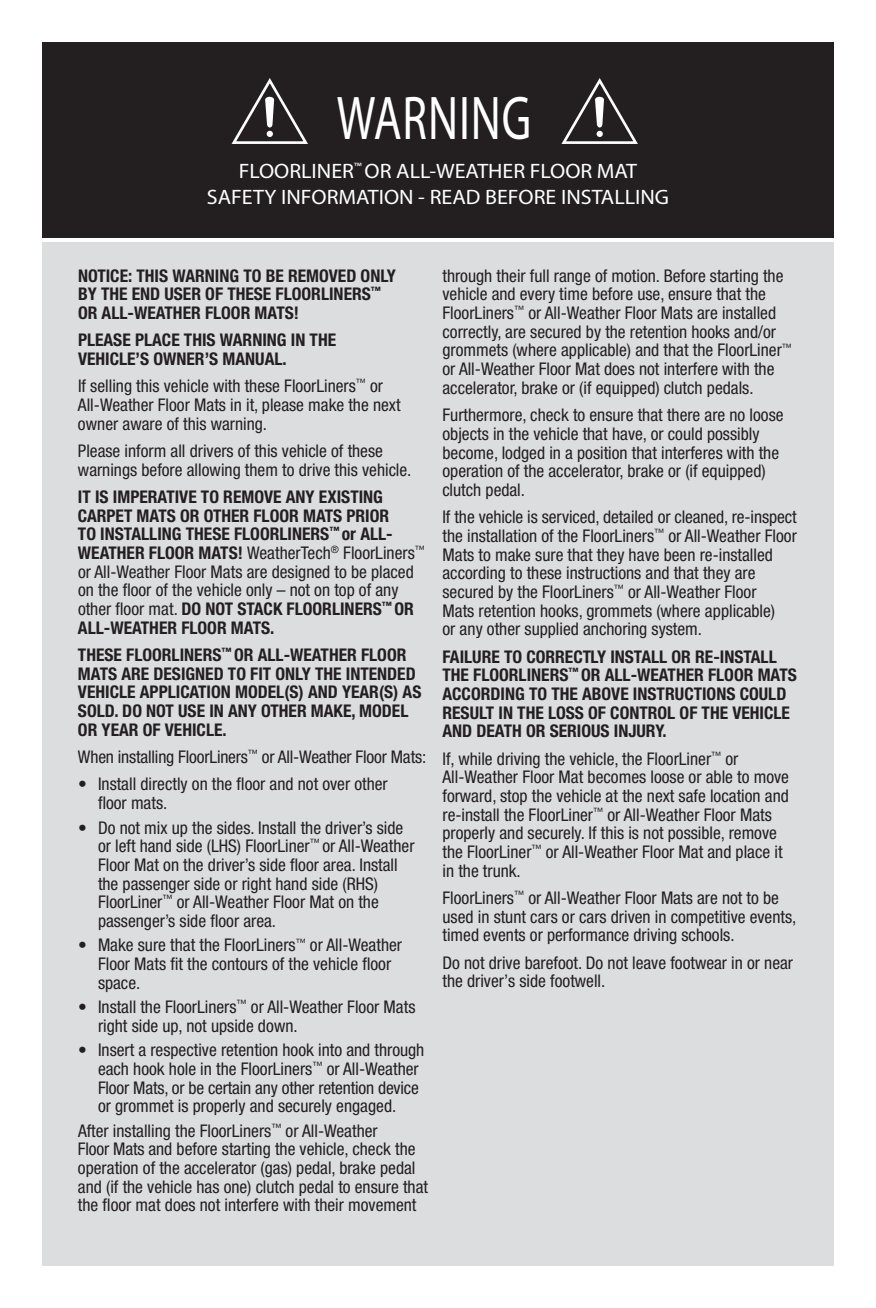
<style>
.page{position:relative;width:876px;height:1308px;background:#fff}
.page>*{position:absolute;margin:0;border:0;box-sizing:border-box;transform-origin:0 0}
.t1{font:62.2px "Myriad Pro";letter-spacing:.02em;color:#fff;scale:.74 1}
.t2{font:20.8px/26.4px "Myriad Pro";color:#fff;text-align:center;scale:1.05 1}
.t3{font:condensed 17.6px/18.6px "Helvetica Neue";color:#231f20}
.t4{font:700 condensed 17.6px/18.6px "Helvetica Neue";color:#231f20}
.s1{font-weight:400}
</style>
<div class="page">
<div style="left:42px;top:42px;width:792px;height:1224px;background:#dcdddf"></div>
<div style="left:42px;top:42px;width:792px;height:198px;background:#231f20"></div>
<hr style="left:42px;top:238px;width:792px;height:4px;background:#fff">
<svg style="left:231px;top:78px;width:77px;height:66px"></svg>
<svg style="left:561px;top:78px;width:77px;height:66px"></svg>
<p class="t1" style="left:337px;top:80px;width:264px">WARNING</p>
<p class="t2" style="left:207px;top:158px;width:442px">FLOORLINER<sup>™</sup> OR ALL-WEATHER FLOOR MAT<br>SAFETY INFORMATION - READ BEFORE INSTALLING</p>
<p class="t4" style="left:78px;top:266px;width:320px">NOTICE: THIS WARNING TO BE REMOVED ONLY<br>BY THE END USER OF THESE FLOORLINERS<sup>™<br></sup>OR ALL-WEATHER FLOOR MATS!</p>
<p class="t4" style="left:78px;top:330px;width:260px">PLEASE PLACE THIS WARNING IN THE<br>VEHICLE’S OWNER’S MANUAL.</p>
<p class="t3" style="left:78px;top:377px;width:324px">If selling this vehicle with these FloorLiners<sup>™</sup> or<br>All-Weather Floor Mats in it, please make the next owner aware of this warning.</p>
<p class="t3" style="left:78px;top:441px;width:335px">Please inform all drivers of this vehicle of these warnings before allowing them to drive this vehicle.</p>
<p class="t4" style="left:78px;top:487px;width:348px">IT IS IMPERATIVE TO REMOVE ANY EXISTING CARPET MATS OR OTHER FLOOR MATS PRIOR<br>TO INSTALLING THESE FLOORLINERS<sup>™</sup> or ALL-WEATHER FLOOR MATS! <span class="s1">WeatherTech</span><sup>®</sup> <span class="s1">FloorLiners</span><sup>™ </sup><span class="s1">or All-Weather Floor Mats are designed to be placed on the floor of the vehicle only – not on top of any other floor mat.</span> DO NOT STACK FLOORLINERS<sup>™</sup> OR ALL-WEATHER FLOOR MATS.</p>
<p class="t4" style="left:78px;top:645px;width:345px">THESE FLOORLINERS<sup>™</sup> OR ALL-WEATHER FLOOR MATS ARE DESIGNED TO FIT ONLY THE INTENDED VEHICLE APPLICATION MODEL(S) AND YEAR(S) AS SOLD. DO NOT USE IN ANY OTHER MAKE, MODEL OR YEAR OF VEHICLE.</p>
<p class="t3" style="left:78px;top:747px;width:350px">When installing FloorLiners<sup>™</sup> or All-Weather Floor Mats:</p>
<p class="t3" style="left:98px;top:775px;width:291px;text-indent:-20px">• Install directly on the floor and not over other floor mats.</p>
<p class="t3" style="left:98px;top:818px;width:318px;text-indent:-20px">• Do not mix up the sides. Install the driver’s side or left hand side (LHS) FloorLiner<sup>™</sup> or All-Weather Floor Mat on the driver’s side floor area. Install the passenger side or right hand side (RHS)<br>FloorLiner<sup>™</sup> or All-Weather Floor Mat on the passenger’s side floor area.</p>
<p class="t3" style="left:98px;top:936px;width:306px;text-indent:-20px">• Make sure that the FloorLiners<sup>™</sup> or All-Weather<br>Floor Mats fit the contours of the vehicle floor space.</p>
<p class="t3" style="left:98px;top:998px;width:319px;text-indent:-20px">• Install the FloorLiners<sup>™</sup> or All-Weather Floor Mats right side up, not upside down.</p>
<p class="t3" style="left:98px;top:1041px;width:328px;text-indent:-20px">• Insert a respective retention hook into and through each hook hole in the FloorLiners<sup>™</sup> or All-Weather Floor Mats, or be certain any other retention device or grommet is properly and securely engaged.</p>
<p class="t3" style="left:78px;top:1121px;width:352px">After installing the FloorLiners<sup>™</sup> or All-Weather<br>Floor Mats and before starting the vehicle, check the operation of the accelerator (gas) pedal, brake pedal and (if the vehicle has one) clutch pedal to ensure that the floor mat does not interfere with their movement</p>
<p class="t3" style="left:443px;top:266px;width:351px">through their full range of motion. Before starting the vehicle and every time before use, ensure that the FloorLiners<sup>™</sup> or All-Weather Floor Mats are installed correctly, are secured by the retention hooks and/or grommets (where applicable) and that the FloorLiner<sup>™ </sup>or All-Weather Floor Mat does not interfere with the accelerator, brake or (if equipped) clutch pedals.</p>
<p class="t3" style="left:443px;top:406px;width:343px">Furthermore, check to ensure that there are no loose objects in the vehicle that have, or could possibly become, lodged in a position that interferes with the operation of the accelerator, brake or (if equipped) clutch pedal.</p>
<p class="t3" style="left:443px;top:508px;width:356px">If the vehicle is serviced, detailed or cleaned, re-inspect the installation of the FloorLiners<sup>™</sup> or All-Weather Floor Mats to make sure that they have been re-installed according to these instructions and that they are secured by the FloorLiners<sup>™</sup> or All-Weather Floor<br>Mats retention hooks, grommets (where applicable)<br>or any other supplied anchoring system.</p>
<p class="t4" style="left:443px;top:647px;width:356px">FAILURE TO CORRECTLY INSTALL OR RE-INSTALL THE FLOORLINERS<sup>™</sup> OR ALL-WEATHER FLOOR MATS ACCORDING TO THE ABOVE INSTRUCTIONS COULD RESULT IN THE LOSS OF CONTROL OF THE VEHICLE AND DEATH OR SERIOUS INJURY.</p>
<p class="t3" style="left:443px;top:749px;width:348px">If, while driving the vehicle, the FloorLiner<sup>™</sup> or All-Weather Floor Mat becomes loose or able to move forward, stop the vehicle at the next safe location and re-install the FloorLiner<sup>™</sup> or All-Weather Floor Mats properly and securely. If this is not possible, remove the FloorLiner<sup>™</sup> or All-Weather Floor Mat and place it in the trunk.</p>
<p class="t3" style="left:443px;top:888px;width:355px">FloorLiners<sup>™</sup> or All-Weather Floor Mats are not to be used in stunt cars or cars driven in competitive events, timed events or performance driving schools.</p>
<p class="t3" style="left:443px;top:953px;width:352px">Do not drive barefoot. Do not leave footwear in or near the driver’s side footwell.</p>
</div>
